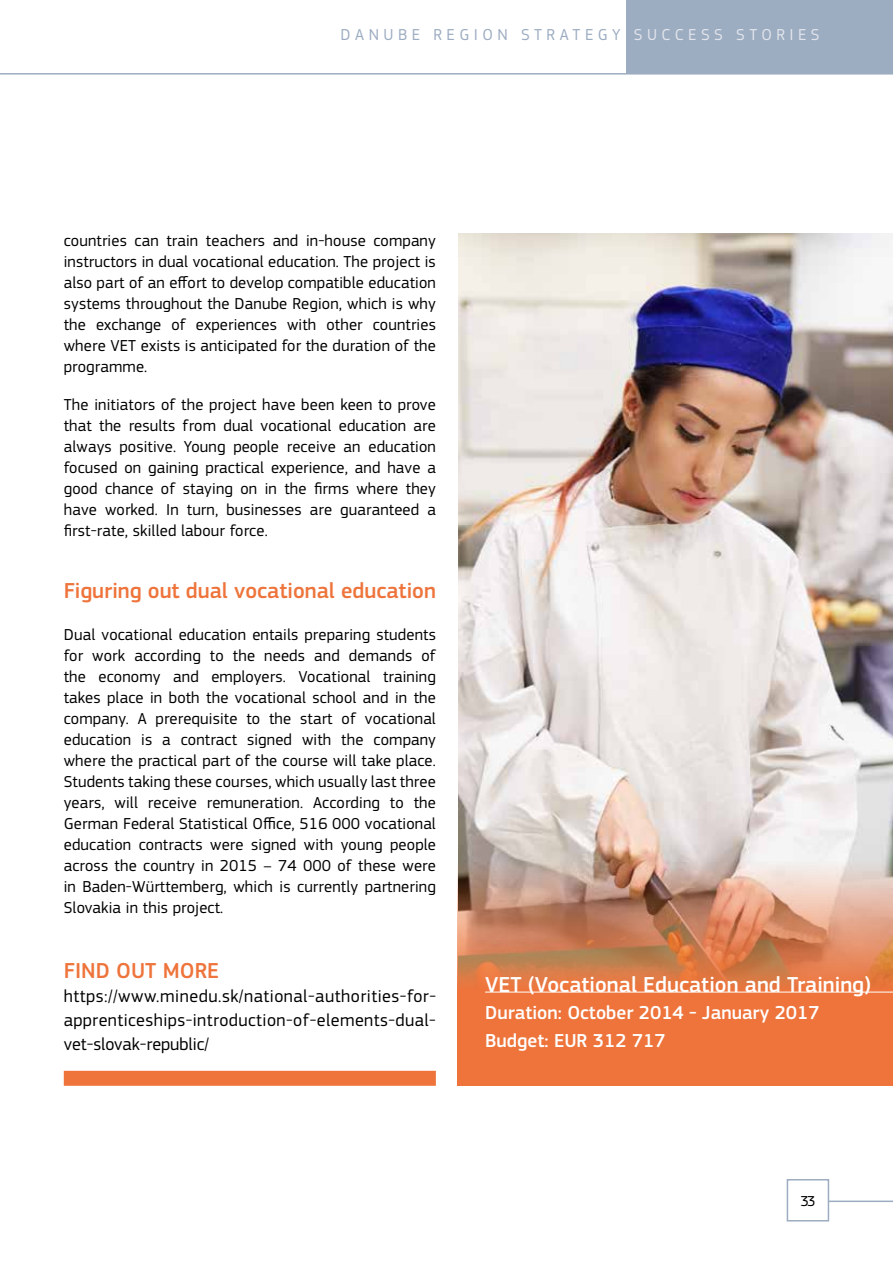
<style>
.page{position:relative;width:893px;height:1263px;background:#fff}
.page>*{position:absolute;margin:0;border:0;box-sizing:border-box;transform-origin:0 0}
.t1{font:500 22.5px "EC Square Sans Pro";color:#ee743b}
.t2{font:500 22.5px "EC Square Sans Pro";color:#fff}
.t3{font:500 19.5px/27.8px "EC Square Sans Pro";color:#fff}
.t4{font:18px/24px "EC Square Sans Pro";letter-spacing:.025em;color:#000;text-align:justify}
.t5{font:16.5px/21px "EC Square Sans Pro";letter-spacing:.01em;color:#000;text-align:justify}
.t6{font:16.5px "EC Square Sans Pro";letter-spacing:.27em;color:#9cacc1}
.t7{font:15px "EC Square Sans Pro";color:#000}
.s1{color:#e2e5ec}
</style>
<div class="page">
<div style="left:626px;top:0;width:267px;height:74px;background:#9cacc1"></div>
<div style="left:787px;top:1179px;width:42px;height:42px;border:2px solid #9cacc1"></div>
<hr style="left:828px;top:1200px;width:65px;height:2px;background:#9cacc1">
<hr style="left:0;top:73px;width:893px;height:2px;background:#9cacc1">
<div style="left:64px;top:1071px;width:372px;height:15px;background:#ee743b"></div>
<img style="left:458px;top:234px;width:435px;height:349px">
<img style="left:457px;top:583px;width:436px;height:503px">
<hr style="left:485px;top:992px;width:408px;height:1px;background:#fff">
<p class="t6" style="left:341px;top:25px;width:480px">DANUBE REGION STRATEGY <span class="s1">SUCCESS STORIES</span></p>
<p class="t5" style="left:64px;top:230px;width:374px">countries can train teachers and in-house company instructors in dual vocational education. The project is also part of an effort to develop compatible education systems throughout the Danube Region, which is why the exchange of experiences with other countries where VET exists is anticipated for the duration of the programme.</p>
<p class="t5" style="left:64px;top:394px;width:374px">The initiators of the project have been keen to prove that the results from dual vocational education are always positive. Young people receive an education focused on gaining practical experience, and have a good chance of staying on in the firms where they have worked. In turn, businesses are guaranteed a first-rate, skilled labour force.</p>
<h1 class="t1" style="left:64px;top:577px;width:374px">Figuring out dual vocational education</h1>
<p class="t5" style="left:64px;top:624px;width:374px">Dual vocational education entails preparing students for work according to the needs and demands of the economy and employers. Vocational training takes place in both the vocational school and in the company. A prerequisite to the start of vocational education is a contract signed with the company where the practical part of the course will take place.<br>Students taking these courses, which usually last three years, will receive remuneration. According to the German Federal Statistical Office, 516 000 vocational education contracts were signed with young people across the country in 2015 – 74 000 of these were in Baden-Württemberg, which is currently partnering Slovakia in this project.</p>
<h1 class="t1" style="left:64px;top:957px;width:157px">FIND OUT MORE</h1>
<p class="t4" style="left:64px;top:984px;width:374px">https://www.minedu.sk/national-authorities-for&shy;apprenticeships-introduction-of-elements-dual&shy;vet-slovak-republic/</p>
<h1 class="t2" style="left:485px;top:971px;width:388px">VET (Vocational Education and Training)</h1>
<p class="t3" style="left:485px;top:999px;width:336px">Duration: October 2014 - January 2017<br>Budget: EUR 312 717</p>
<p class="t7" style="left:800px;top:1192px;width:16px">33</p>
</div>
